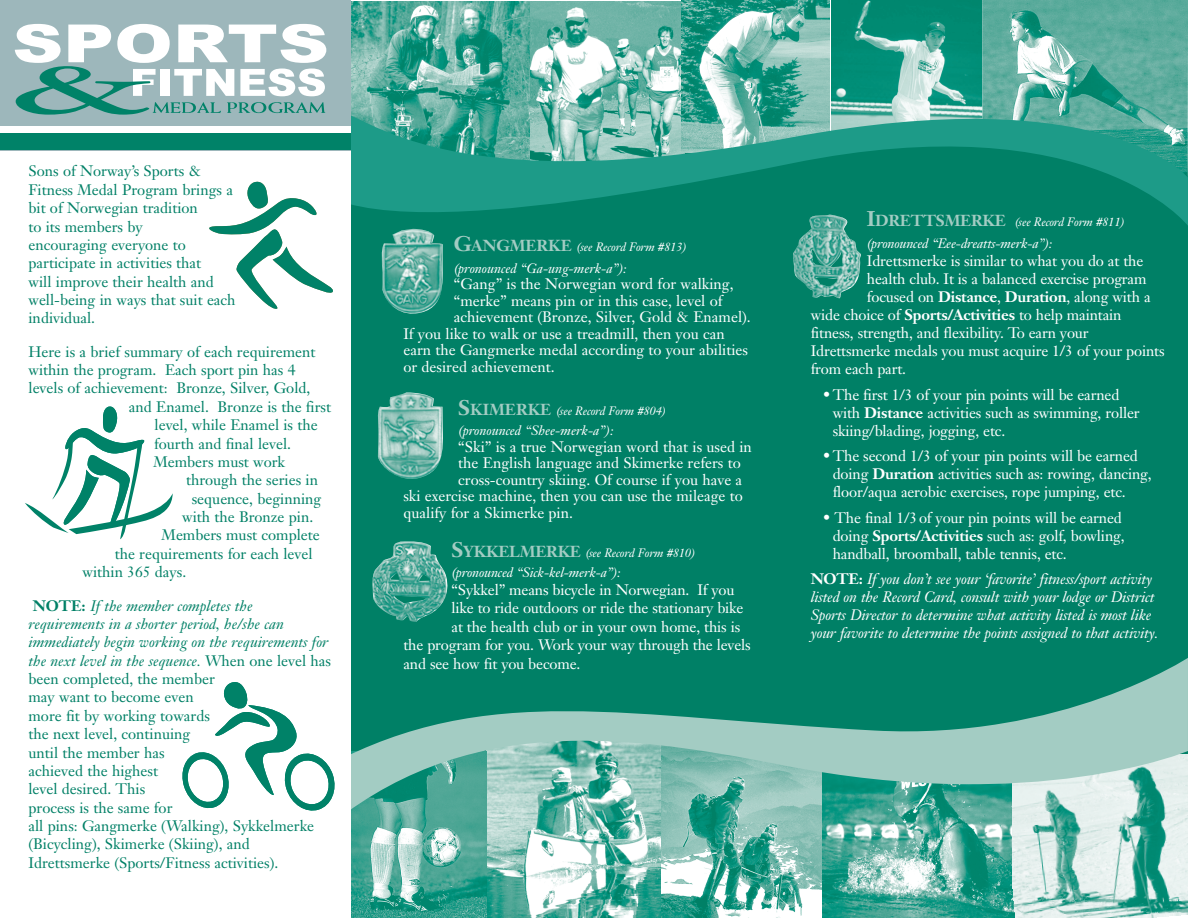
<style>
.page{position:relative;width:1188px;height:918px;background:#fff}
.page>*{position:absolute;margin:0;border:0;box-sizing:border-box;transform-origin:0 0}
.t1{font:15px/18px "Janson Text";letter-spacing:-.01em;color:#fff}
.t2{font:15px/18.3px "Janson Text";color:#008066}
.t3{font:italic 15px/18px "Janson Text";letter-spacing:-.01em;color:#fff}
.t4{font:italic 13.5px "Janson Text";letter-spacing:-.01em;color:#fff}
.t5{font:italic 12px "Janson Text";letter-spacing:-.01em;color:#fff}
.s1{font-weight:700}
.s2{font-style:italic}
.s3{font-weight:700;font-style:normal;font-size:21px;color:#a3ccc3}
.s4{font-weight:700;font-style:normal;font-size:15.75px;color:#a3ccc3}
.s5{font-weight:700;font-style:normal}
</style>
<div class="page">
<div style="left:351px;top:132px;width:837px;height:678px;background:#008066"></div>
<img style="left:530px;top:2px;width:152px;height:67px">
<img style="left:822px;top:847px;width:190px;height:71px">
<img style="left:831px;top:0;width:151px;height:69px">
<img style="left:982px;top:0;width:206px;height:69px">
<img style="left:1012px;top:847px;width:176px;height:71px">
<img style="left:351px;top:2px;width:179px;height:67px">
<img style="left:682px;top:1px;width:147px;height:68px">
<img style="left:487px;top:847px;width:175px;height:71px">
<img style="left:351px;top:847px;width:136px;height:71px">
<img style="left:662px;top:847px;width:160px;height:71px">
<svg style="left:351px;top:658px;width:837px;height:189px"></svg>
<svg style="left:351px;top:69px;width:837px;height:160px"></svg>
<svg style="left:182px;top:682px;width:153px;height:129px"></svg>
<svg style="left:25px;top:406px;width:148px;height:134px"></svg>
<svg style="left:209px;top:181px;width:124px;height:128px"></svg>
<img style="left:381px;top:229px;width:62px;height:85px">
<img style="left:377px;top:392px;width:66px;height:87px">
<img style="left:793px;top:213px;width:69px;height:86px">
<img style="left:372px;top:541px;width:76px;height:81px">
<div style="left:1px;top:1px;width:350px;height:150px;background:#9db7bb"></div>
<svg style="left:15px;top:24px;width:311px;height:103px"></svg>
<div style="left:1px;top:127px;width:350px;height:12px;background:#fff"></div>
<div style="left:1px;top:133px;width:350px;height:17px;background:#008268"></div>
<p class="t2" style="left:28px;top:164px;width:209px">Sons of Norway’s Sports &amp;<br>Fitness Medal Program brings a bit of Norwegian tradition<br>to its members by<br>encouraging everyone to participate in activities that<br>will improve their health and well-being in ways that suit each individual.</p>
<p class="t2" style="left:28px;top:344px;width:289px">Here is a brief summary of each requirement</p>
<p class="t2" style="left:28px;top:362px;width:268px">within the program. Each sport pin has 4</p>
<p class="t2" style="left:28px;top:381px;width:283px">levels of achievement: Bronze, Silver, Gold,</p>
<p class="t2" style="left:129px;top:399px;width:204px">and Enamel. Bronze is the first</p>
<p class="t2" style="left:155px;top:417px;width:165px">level, while Enamel is the</p>
<p class="t2" style="left:154px;top:436px;width:138px">fourth and final level.</p>
<p class="t2" style="left:153px;top:454px;width:133px">Members must work</p>
<p class="t2" style="left:186px;top:473px;width:134px">through the series in</p>
<p class="t2" style="left:192px;top:491px;width:131px">sequence, beginning</p>
<p class="t2" style="left:182px;top:509px;width:133px">with the Bronze pin.</p>
<p class="t2" style="left:162px;top:528px;width:160px">Members must complete</p>
<p class="t2" style="left:115px;top:546px;width:199px">the requirements for each level</p>
<p class="t2" style="left:82px;top:564px;width:105px">within 365 days.</p>
<p class="t2" style="left:28px;top:598px;width:304px"><span class="s1">NOTE:</span> <span class="s2">If the member completes the<br>requirements in a shorter period, he/she can immediately begin working on the requirements for the next level in the sequence.</span> When one level has been completed, the member<br>may want to become even<br>more fit by working towards<br>the next level, continuing<br>until the member has<br>achieved the highest<br>level desired. This<br>process is the same for<br>all pins: Gangmerke (Walking), Sykkelmerke (Bicycling), Skimerke (Skiing), and<br>Idrettsmerke (Sports/Fitness activities).</p>
<p class="t5" style="left:454px;top:243px;width:234px"><span class="s3">G</span><span class="s4">ANGMERKE</span> (see Record Form #813)</p>
<p class="t4" style="left:454px;top:263px;width:175px">(pronounced “Ga-ung-merk-a”):</p>
<p class="t1" style="left:454px;top:276px;width:281px">“Gang” is the Norwegian word for walking,</p>
<p class="t1" style="left:454px;top:293px;width:270px">“merke” means pin or in this case, level of</p>
<p class="t1" style="left:454px;top:309px;width:299px">achievement (Bronze, Silver, Gold &amp; Enamel).</p>
<p class="t1" style="left:403px;top:326px;width:323px">If you like to walk or use a treadmill, then you can</p>
<p class="t1" style="left:403px;top:342px;width:346px">earn the Gangmerke medal according to your abilities</p>
<p class="t1" style="left:403px;top:359px;width:153px">or desired achievement.</p>
<p class="t5" style="left:458px;top:407px;width:209px"><span class="s3">S</span><span class="s4">KIMERKE</span> (see Record Form #804)</p>
<p class="t4" style="left:458px;top:426px;width:157px">(pronounced “Shee-merk-a”):</p>
<p class="t1" style="left:458px;top:439px;width:295px">“Ski” is a true Norwegian word that is used in</p>
<p class="t1" style="left:458px;top:456px;width:284px">the English language and Skimerke refers to</p>
<p class="t1" style="left:458px;top:472px;width:286px">cross-country skiing. Of course if you have a</p>
<p class="t1" style="left:403px;top:489px;width:341px">ski exercise machine, then you can use the mileage to</p>
<p class="t1" style="left:403px;top:505px;width:171px">qualify for a Skimerke pin.</p>
<p class="t5" style="left:452px;top:549px;width:245px"><span class="s3">S</span><span class="s4">YKKELMERKE</span> (see Record Form #810)</p>
<p class="t4" style="left:452px;top:568px;width:171px">(pronounced “Sick-kel-merk-a”):</p>
<p class="t1" style="left:452px;top:582px;width:285px">“Sykkel” means bicycle in Norwegian. If you</p>
<p class="t1" style="left:452px;top:601px;width:294px">like to ride outdoors or ride the stationary bike</p>
<p class="t1" style="left:452px;top:619px;width:290px">at the health club or in your own home, this is</p>
<p class="t1" style="left:403px;top:638px;width:349px">the program for you. Work your way through the levels</p>
<p class="t1" style="left:403px;top:656px;width:178px">and see how fit you become.</p>
<p class="t5" style="left:867px;top:217px;width:259px"><span class="s3">I</span><span class="s4">DRETTSMERKE</span> (see Record Form #811)</p>
<p class="t4" style="left:867px;top:238px;width:187px">(pronounced “Eee-dreatts-merk-a”):</p>
<p class="t1" style="left:867px;top:254px;width:278px">Idrettsmerke is similar to what you do at the</p>
<p class="t1" style="left:867px;top:272px;width:281px">health club. It is a balanced exercise program</p>
<p class="t1" style="left:867px;top:290px;width:285px">focused on <span class="s1">Distance</span>, <span class="s1">Duration</span>, along with a</p>
<p class="t1" style="left:811px;top:308px;width:312px">wide choice of <span class="s1">Sports/Activities</span> to help maintain</p>
<p class="t1" style="left:811px;top:326px;width:279px">fitness, strength, and flexibility. To earn your</p>
<p class="t1" style="left:811px;top:344px;width:355px">Idrettsmerke medals you must acquire 1/3 of your points</p>
<p class="t1" style="left:811px;top:362px;width:97px">from each part.</p>
<p class="t1" style="left:833px;top:387px;width:308px;text-indent:-10px">• The first 1/3 of your pin points will be earned with <span class="s1">Distance</span> activities such as swimming, roller skiing/blading, jogging, etc.</p>
<p class="t1" style="left:833px;top:449px;width:321px;text-indent:-10px">• The second 1/3 of your pin points will be earned doing <span class="s1">Duration</span> activities such as: rowing, dancing, floor/aqua aerobic exercises, rope jumping, etc.</p>
<p class="t1" style="left:833px;top:510px;width:293px;text-indent:-10px">• The final 1/3of your pin points will be earned doing <span class="s1">Sports/Activities</span> such as: golf, bowling, handball, broomball, table tennis, etc.</p>
<p class="t3" style="left:811px;top:572px;width:349px"><span class="s5">NOTE:</span> If you don’t see your ‘favorite’ fitness/sport activity listed on the Record Card, consult with your lodge or District Sports Director to determine what activity listed is most like your favorite to determine the points assigned to that activity.</p>
</div>
